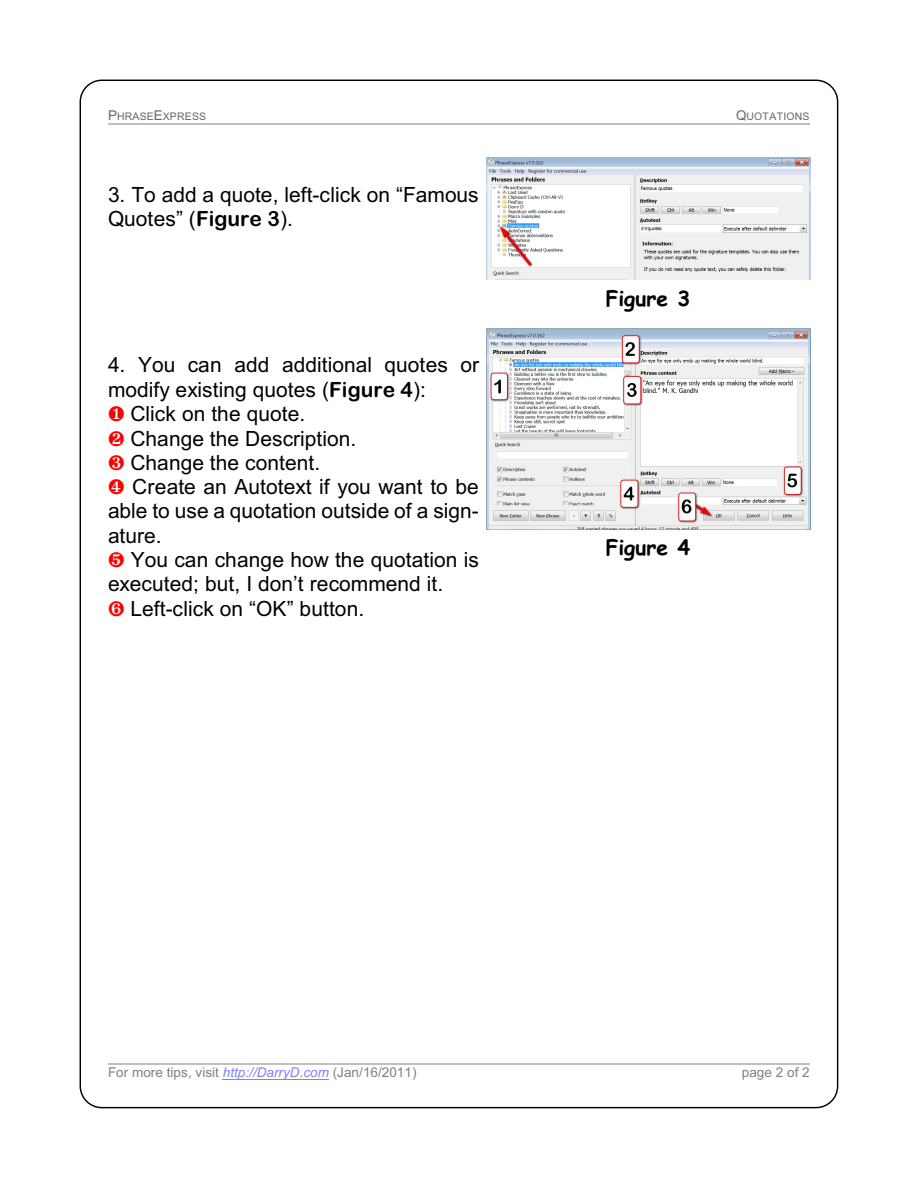
<style>
.page{position:relative;width:918px;height:1188px;background:#fff}
.page>*{position:absolute;margin:0;border:0;box-sizing:border-box;transform-origin:0 0}
.t1{font:21px/24.6px "Arial";color:#000}
.t2{font:700 21px "Comic Sans MS";color:#000}
.t3{font:13.5px "Arial";color:#808080}
.t4{font:10.5px "Arial";letter-spacing:.025em;color:#666}
.s1{font-size:13.5px}
.s2{font-family:"Arial Rounded MT Bold"}
.s3{color:#f00}
.s4{font-style:italic;color:#8080ff}
</style>
<div class="page">
<hr style="left:108px;top:123px;width:702px;height:1px;background:#bfbfbf">
<img style="left:486px;top:158px;width:324px;height:121px">
<img style="left:486px;top:328px;width:324px;height:201px">
<hr style="left:223px;top:1079px;width:106px;height:1px;background:#8080ff">
<hr style="left:108px;top:1063px;width:702px;height:1px;background:#bfbfbf">
<p class="t4" style="left:108px;top:113px;width:100px"><span class="s1">P</span>HRASE<span class="s1">E</span>XPRESS</p>
<p class="t4" style="left:736px;top:113px;width:75px"><span class="s1">Q</span>UOTATIONS</p>
<p class="t1" style="left:108px;top:184px;width:372px">3. To add a quote, left-click on “Famous<br>Quotes” (<span class="s2">Figure 3</span>).</p>
<p class="t1" style="left:108px;top:355px;width:373px">4. You can add additional quotes or modify existing quotes (<span class="s2">Figure 4</span>):</p>
<p class="t1" style="left:108px;top:403px;width:199px"><span class="s3">➢</span> Click on the quote.</p>
<p class="t1" style="left:130px;top:428px;width:227px">Change the Description.</p>
<p class="t1" style="left:130px;top:452px;width:191px">Change the content.</p>
<p class="t1" style="left:132px;top:476px;width:348px">Create an Autotext if you want to be</p>
<p class="t1" style="left:108px;top:501px;width:372px">able to use a quotation outside of a sign-</p>
<p class="t1" style="left:108px;top:525px;width:55px">ature.</p>
<p class="t1" style="left:131px;top:549px;width:350px">You can change how the quotation is</p>
<p class="t1" style="left:108px;top:574px;width:337px">executed; but, I don’t recommend it.</p>
<p class="t1" style="left:130px;top:598px;width:235px">Left-click on “OK” button.</p>
<p class="t2" style="left:606px;top:289px;width:86px">Figure 3</p>
<p class="t2" style="left:606px;top:538px;width:86px">Figure 4</p>
<p class="t3" style="left:108px;top:1067px;width:310px">For more tips, visit <span class="s4">http://DarryD.com</span> (Jan/16/2011)</p>
<p class="t3" style="left:742px;top:1067px;width:69px">page 2 of 2</p>
</div>
